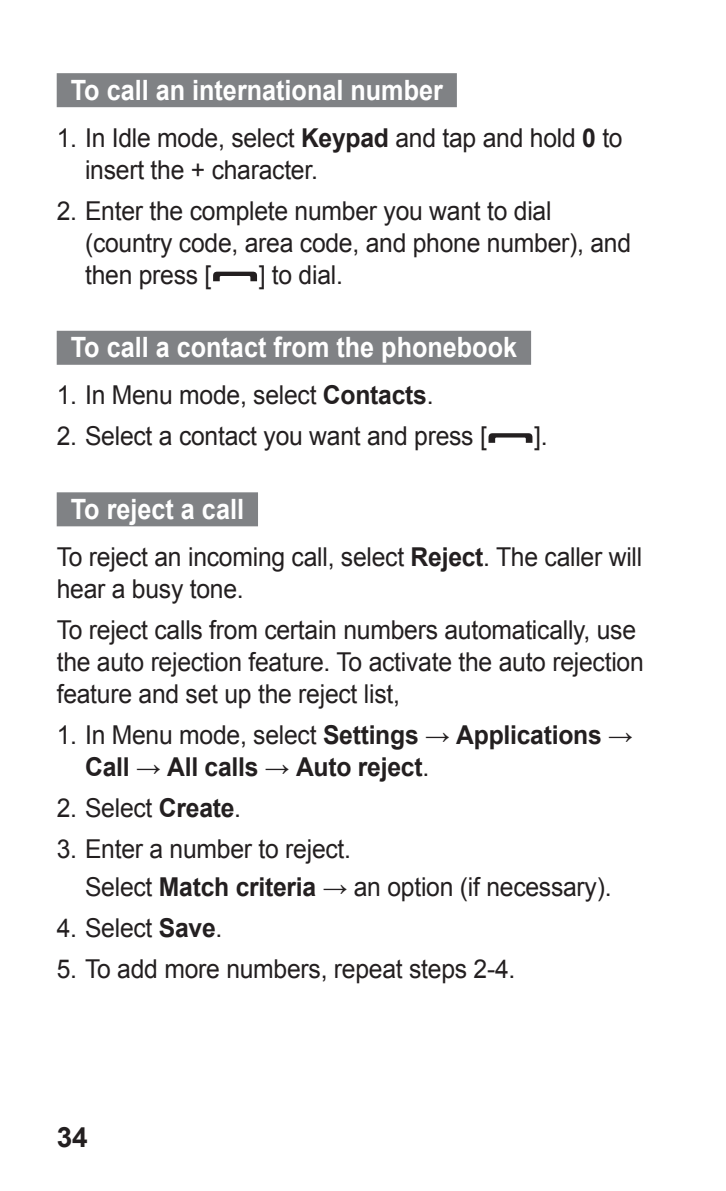
<style>
.page{position:relative;width:726px;height:1191px;background:#fff}
.page>*{position:absolute;margin:0;border:0;box-sizing:border-box;transform-origin:0 0}
.t1{font:700 28px "Arial";color:#fff;scale:.9 1}
.t2{font:700 28px "Arial";color:#231f20}
.t3{font:26px/32px "Arial";letter-spacing:-.01em;color:#231f20;scale:.95 1}
.t4{font:700 26px/32px "Arial";letter-spacing:-.01em;color:#231f20;scale:.95 1}
.s1{font-weight:700}
.s2{font-weight:400}
</style>
<div class="page">
<div style="left:57px;top:73px;width:400px;height:34px;background:#808285"></div>
<div style="left:57px;top:331px;width:474px;height:34px;background:#808285"></div>
<div style="left:57px;top:492px;width:201px;height:34px;background:#808285"></div>
<svg style="left:213px;top:272px;width:44px;height:9px"></svg>
<svg style="left:488px;top:433px;width:44px;height:10px"></svg>
<p class="t1" style="left:71px;top:71px;width:415px">To call an international number</p>
<p class="t3" style="left:85px;top:122px;width:567px;text-indent:-28px">1. In Idle mode, select <span class="s1">Keypad</span> and tap and hold <span class="s1">0</span> to insert the + character.</p>
<p class="t3" style="left:85px;top:195px;width:576px;text-indent:-28px">2. Enter the complete number you want to dial (country code, area code, and phone number), and then press [</p>
<p class="t3" style="left:259px;top:259px;width:90px">] to dial.</p>
<p class="t1" style="left:71px;top:329px;width:497px">To call a contact from the phonebook</p>
<p class="t3" style="left:57px;top:379px;width:398px">1. In Menu mode, select <span class="s1">Contacts</span>.</p>
<p class="t3" style="left:57px;top:420px;width:454px">2. Select a contact you want and press [</p>
<p class="t3" style="left:534px;top:420px;width:16px">].</p>
<p class="t1" style="left:71px;top:490px;width:194px">To reject a call</p>
<p class="t3" style="left:57px;top:541px;width:618px">To reject an incoming call, select <span class="s1">Reject</span>. The caller will hear a busy tone.</p>
<p class="t3" style="left:57px;top:614px;width:619px">To reject calls from certain numbers automatically, use the auto rejection feature. To activate the auto rejection feature and set up the reject list,</p>
<p class="t4" style="left:85px;top:719px;width:578px;text-indent:-28px"><span class="s2">1. In Menu mode, select</span> Settings <span class="s2">→</span> Applications <span class="s2">→<br></span>Call <span class="s2">→</span> All calls <span class="s2">→</span> Auto reject<span class="s2">.</span></p>
<p class="t3" style="left:57px;top:792px;width:196px">2. Select <span class="s1">Create</span>.</p>
<p class="t3" style="left:85px;top:830px;width:555px;line-height:37.6px;text-indent:-28px">3. Enter a number to reject.<br>Select <span class="s1">Match criteria</span> → an option (if necessary).</p>
<p class="t3" style="left:57px;top:912px;width:176px">4. Select <span class="s1">Save</span>.</p>
<p class="t3" style="left:57px;top:953px;width:484px">5. To add more numbers, repeat steps 2-4.</p>
<p class="t2" style="left:57px;top:1118px;width:32px">34</p>
</div>
